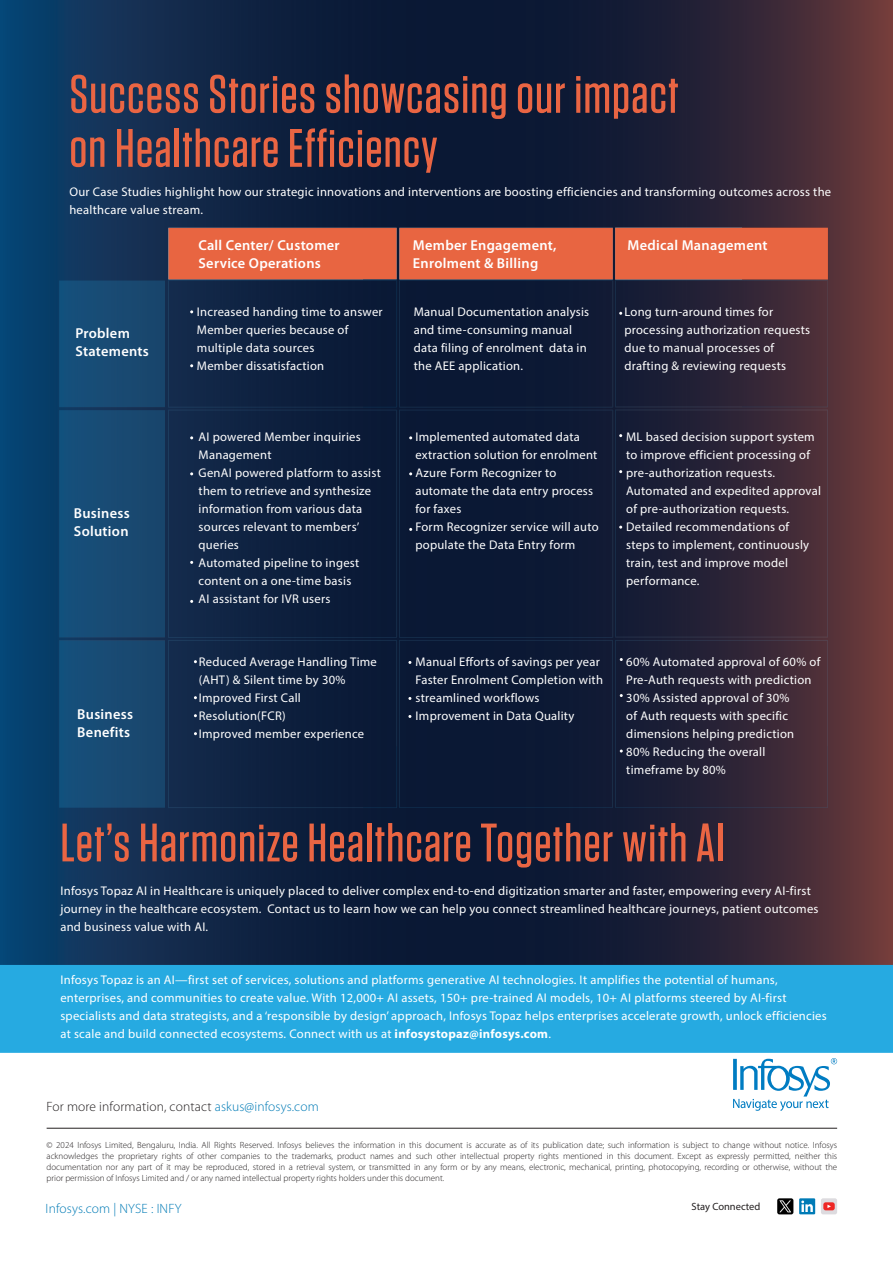
<style>
.page{position:relative;width:893px;height:1263px;background:#fff}
.page>*{position:absolute;margin:0;border:0;box-sizing:border-box;transform-origin:0 0}
.t1{font:500 54px/54px "Tungsten";letter-spacing:.02em;color:#ea6543}
.t2{font:600 14.4px/18px "Myriad Pro";letter-spacing:.02em;color:#fff}
.t3{font:300 13.5px "Myriad Pro";letter-spacing:.01em;color:#231f20}
.t4{font:300 13.5px "Myriad Pro";letter-spacing:.01em;color:#007bb6}
.t5{font:12.6px/18px "Myriad Pro";letter-spacing:.02em;color:#fff}
.t6{font:10.5px "Myriad Pro";color:#231f20}
.t7{font:300 9px/10.8px "Myriad Pro";letter-spacing:-.005em;color:#231f20;text-align:justify}
.s1{font-weight:700}
.s2{color:#007bb6}
</style>
<div class="page">
<img style="left:0;top:0;width:893px;height:1053px">
<img style="left:46px;top:206px;width:794px;height:626px">
<svg style="left:733px;top:1058px;width:104px;height:53px"></svg>
<hr style="left:47px;top:1128px;width:790px;height:1px;background:#231f20">
<div style="left:799px;top:1198px;width:16px;height:16px;background:#007bb6"></div>
<svg style="left:801px;top:1200px;width:12px;height:12px"></svg>
<div style="left:821px;top:1198px;width:16px;height:16px;background:#dddbdf;border-radius:2px"></div>
<svg style="left:823px;top:1202px;width:12px;height:8px"></svg>
<svg style="left:777px;top:1198px;width:16px;height:16px"></svg>
<h1 class="t1" style="left:69px;top:68px;width:611px">Success Stories showcasing our impact on Healthcare Efficiency</h1>
<p class="t5" style="left:69px;top:183px;width:763px">Our Case Studies highlight how our strategic innovations and interventions are boosting efficiencies and transforming outcomes across the healthcare value stream.</p>
<p class="t2" style="left:198px;top:236px;width:143px">Call Center/ Customer<br>Service Operations</p>
<p class="t2" style="left:413px;top:236px;width:145px">Member Engagement,<br>Enrolment &amp; Billing</p>
<p class="t2" style="left:627px;top:236px;width:142px">Medical Management</p>
<p class="t2" style="left:75px;top:324px;width:75px">Problem<br>Statements</p>
<p class="t2" style="left:74px;top:504px;width:57px">Business<br>Solution</p>
<p class="t2" style="left:77px;top:705px;width:57px">Business<br>Benefits</p>
<p class="t5" style="left:197px;top:303px;width:187px">Increased handing time to answer<br>Member queries because of multiple data sources<br>Member dissatisfaction</p>
<p class="t5" style="left:414px;top:303px;width:177px">Manual Documentation analysis and time-consuming manual data filing of enrolment data in the AEE application.</p>
<p class="t5" style="left:624px;top:303px;width:187px">Long turn-around times for processing authorization requests due to manual processes of drafting &amp; reviewing requests</p>
<p class="t5" style="left:199px;top:427px;width:184px">AI powered Member inquiries<br>Management<br>GenAI powered platform to assist them to retrieve and synthesize information from various data sources relevant to members’ queries<br>Automated pipeline to ingest content on a one-time basis<br>AI assistant for IVR users</p>
<p class="t5" style="left:415px;top:427px;width:185px">Implemented automated data extraction solution for enrolment<br>Azure Form Recognizer to automate the data entry process for faxes<br>Form Recognizer service will auto populate the Data Entry form</p>
<p class="t5" style="left:626px;top:427px;width:197px">ML based decision support system to improve efficient processing of pre-authorization requests.<br>Automated and expedited approval of pre-authorization requests.<br>Detailed recommendations of<br>steps to implement, continuously train, test and improve model performance.</p>
<p class="t5" style="left:199px;top:652px;width:180px">Reduced Average Handling Time (AHT) &amp; Silent time by 30%<br>Improved First Call<br>Resolution(FCR)<br>Improved member experience</p>
<p class="t5" style="left:416px;top:652px;width:189px">Manual Efforts of savings per year<br>Faster Enrolment Completion with streamlined workflows<br>Improvement in Data Quality</p>
<p class="t5" style="left:626px;top:652px;width:196px">60% Automated approval of 60% of<br>Pre-Auth requests with prediction<br>30% Assisted approval of 30%<br>of Auth requests with specific dimensions helping prediction<br>80% Reducing the overall timeframe by 80%</p>
<h1 class="t1" style="left:60px;top:816px;width:666px">Let’s Harmonize Healthcare Together with AI</h1>
<p class="t5" style="left:60px;top:882px;width:760px">Infosys Topaz AI in Healthcare is uniquely placed to deliver complex end-to-end digitization smarter and faster, empowering every AI-first journey in the healthcare ecosystem. Contact us to learn how we can help you connect streamlined healthcare journeys, patient outcomes and business value with AI.</p>
<p class="t5" style="left:60px;top:970px;width:768px">Infosys Topaz is an AI—first set of services, solutions and platforms generative AI technologies. It amplifies the potential of humans, enterprises, and communities to create value. With 12,000+ AI assets, 150+ pre-trained AI models, 10+ AI platforms steered by AI-first specialists and data strategists, and a ‘responsible by design’ approach, Infosys Topaz helps enterprises accelerate growth, unlock efficiencies at scale and build connected ecosystems. Connect with us at <span class="s1">infosystopaz@infosys.com</span>.</p>
<p class="t3" style="left:47px;top:1098px;width:274px">For more information, contact <span class="s2">askus@infosys.com</span></p>
<p class="t7" style="left:47px;top:1140px;width:792px">© 2024 Infosys Limited, Bengaluru, India. All Rights Reserved. Infosys believes the information in this document is accurate as of its publication date; such information is subject to change without notice. Infosys acknowledges the proprietary rights of other companies to the trademarks, product names and such other intellectual property rights mentioned in this document. Except as expressly permitted, neither this documentation nor any part of it may be reproduced, stored in a retrieval system, or transmitted in any form or by any means, electronic, mechanical, printing, photocopying, recording or otherwise, without the prior permission of Infosys Limited and / or any named intellectual property rights holders under this document.</p>
<p class="t4" style="left:46px;top:1200px;width:137px">Infosys.com | NYSE : INFY</p>
<p class="t6" style="left:692px;top:1200px;width:70px">Stay Connected</p>
</div>
